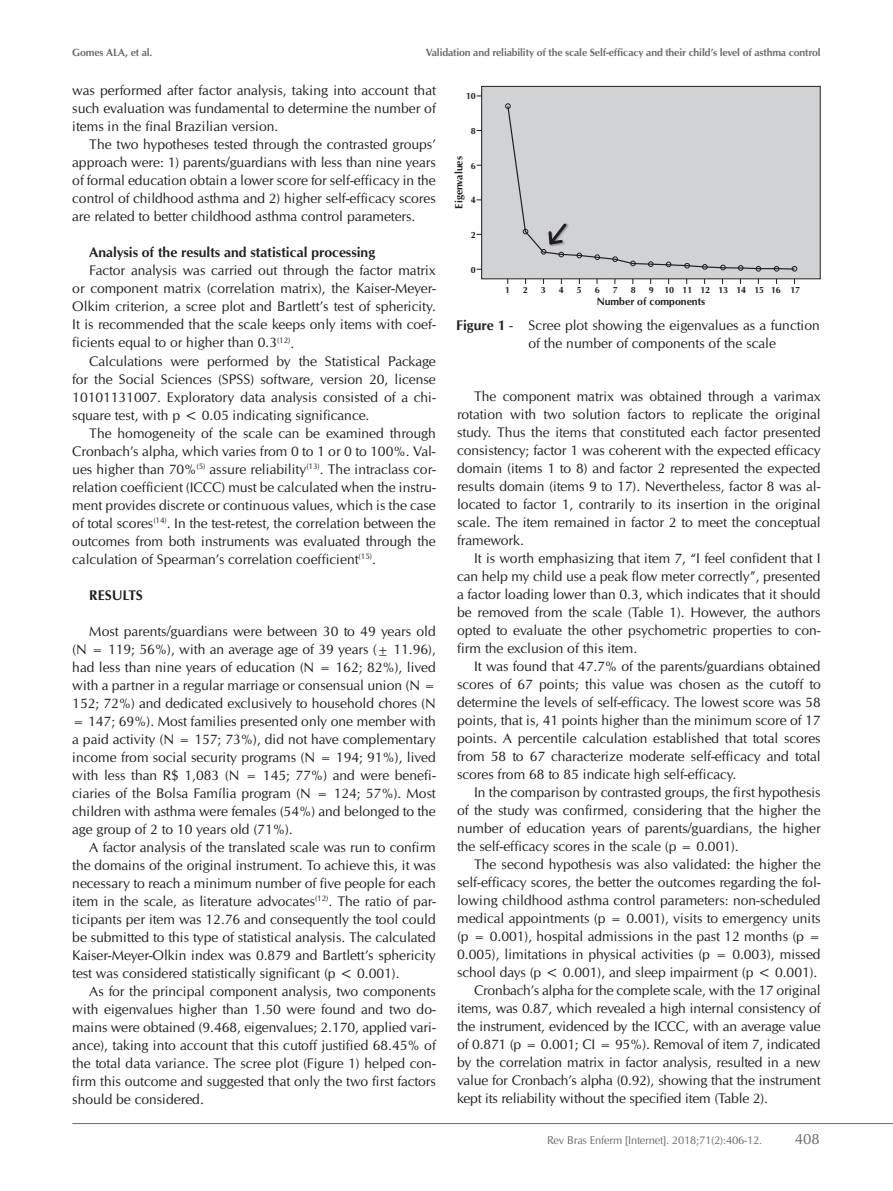
<style>
.page{position:relative;width:893px;height:1191px;background:#fff}
.page>*{position:absolute;margin:0;border:0;box-sizing:border-box;transform-origin:0 0}
.t1{font:15px "URW Classico";color:#6c6d70}
.t2{font:13.95px/18px "URW Classico";color:#231f20;text-align:justify}
.t3{font:700 13.95px "URW Classico";color:#231f20}
.t4{font:11.25px "URW Classico";letter-spacing:-.015em;color:#6c6d70}
.t5{font:700 10.5px "URW Classico";letter-spacing:-.015em;color:#6c6d70}
.t6{font:700 10.5px "URW Classico";color:#231f20}
.t7{font:700 9px "URW Classico";color:#231f20}
.s1{font-weight:700}
</style>
<div class="page">
<hr style="left:72px;top:1123px;width:821px;height:1px;background:#6c6d70">
<div style="left:482px;top:86px;width:338px;height:193px;background:#d1d2d4"></div>
<div style="left:481px;top:86px;width:340px;height:193px;border:1px solid #231f20"></div>
<svg style="left:505px;top:103px;width:6px;height:6px"></svg>
<svg style="left:507px;top:105px;width:289px;height:165px"></svg>
<svg style="left:541px;top:221px;width:28px;height:36px"></svg>
<p class="t5" style="left:72px;top:45px;width:82px">Gomes ALA, et al.</p>
<p class="t5" style="left:426px;top:45px;width:396px">Validation and reliability of the scale Self-efficacy and their child’s level of asthma control</p>
<p class="t2" style="left:72px;top:82px;width:365px">was performed after factor analysis, taking into account that such evaluation was fundamental to determine the number of items in the final Brazilian version.</p>
<p class="t2" style="left:72px;top:136px;width:365px;text-indent:17px">The two hypotheses tested through the contrasted groups’ approach were: 1) parents/guardians with less than nine years of formal education obtain a lower score for self-efficacy in the control of childhood asthma and 2) higher self-efficacy scores are related to better childhood asthma control parameters.</p>
<p class="t3" style="left:89px;top:244px;width:287px">Analysis of the results and statistical processing</p>
<p class="t2" style="left:72px;top:262px;width:365px;text-indent:17px">Factor analysis was carried out through the factor matrix or component matrix (correlation matrix), the Kaiser-Meyer-Olkim criterion, a scree plot and Bartlett’s test of sphericity.<br>It is recommended that the scale keeps only items with coef&shy;ficients equal to or higher than 0.3<sup>(12)</sup>.</p>
<p class="t2" style="left:72px;top:352px;width:365px;text-indent:17px">Calculations were performed by the Statistical Package for the Social Sciences (SPSS) software, version 20, license 10101131007. Exploratory data analysis consisted of a chi&shy;square test, with p &lt; 0.05 indicating significance.</p>
<p class="t2" style="left:72px;top:424px;width:365px;text-indent:17px">The homogeneity of the scale can be examined through Cronbach’s alpha, which varies from 0 to 1 or 0 to 100%. Val&shy;ues higher than 70%<sup>(5)</sup> assure reliability<sup>(13)</sup>. The intraclass cor&shy;relation coefficient (ICCC) must be calculated when the instru&shy;ment provides discrete or continuous values, which is the case of total scores<sup>(14)</sup>. In the test-retest, the correlation between the outcomes from both instruments was evaluated through the calculation of Spearman’s correlation coefficient<sup>(15)</sup>.</p>
<p class="t3" style="left:89px;top:586px;width:55px">RESULTS</p>
<p class="t2" style="left:72px;top:622px;width:365px;text-indent:17px">Most parents/guardians were between 30 to 49 years old (N = 119; 56%), with an average age of 39 years (± 11.96), had less than nine years of education (N = 162; 82%), lived with a partner in a regular marriage or consensual union (N = 152; 72%) and dedicated exclusively to household chores (N = 147; 69%). Most families presented only one member with a paid activity (N = 157; 73%), did not have complementary income from social security programs (N = 194; 91%), lived with less than R$ 1,083 (N = 145; 77%) and were benefi&shy;ciaries of the Bolsa Família program (N = 124; 57%). Most children with asthma were females (54%) and belonged to the age group of 2 to 10 years old (71%).</p>
<p class="t2" style="left:72px;top:838px;width:365px;text-indent:17px">A factor analysis of the translated scale was run to confirm the domains of the original instrument. To achieve this, it was necessary to reach a minimum number of five people for each item in the scale, as literature advocates<sup>(12)</sup>. The ratio of par&shy;ticipants per item was 12.76 and consequently the tool could be submitted to this type of statistical analysis. The calculated Kaiser-Meyer-Olkin index was 0.879 and Bartlett’s sphericity test was considered statistically significant (p &lt; 0.001).</p>
<p class="t2" style="left:72px;top:982px;width:365px;text-indent:17px">As for the principal component analysis, two components with eigenvalues higher than 1.50 were found and two do&shy;mains were obtained (9.468, eigenvalues; 2.170, applied vari&shy;ance), taking into account that this cutoff justified 68.45% of the total data variance. The scree plot (Figure 1) helped con&shy;firm this outcome and suggested that only the two first factors should be considered.</p>
<p class="t7" style="left:466px;top:91px;width:11px">10</p>
<p class="t7" style="left:471px;top:125px;width:6px">8</p>
<p class="t7" style="left:471px;top:160px;width:6px">6</p>
<p class="t7" style="left:471px;top:195px;width:6px">4</p>
<p class="t7" style="left:471px;top:229px;width:6px">2</p>
<p class="t7" style="left:471px;top:264px;width:6px">0</p>
<p class="t6" style="left:452px;top:209px;width:54px;rotate:-90deg">Eigenvalues</p>
<p class="t7" style="left:505px;top:284px;width:6px">1</p>
<p class="t7" style="left:523px;top:284px;width:6px">2</p>
<p class="t7" style="left:541px;top:284px;width:6px">3</p>
<p class="t7" style="left:559px;top:284px;width:6px">4</p>
<p class="t7" style="left:577px;top:284px;width:6px">5</p>
<p class="t7" style="left:595px;top:284px;width:6px">6</p>
<p class="t7" style="left:613px;top:284px;width:6px">7</p>
<p class="t7" style="left:631px;top:284px;width:6px">8</p>
<p class="t7" style="left:649px;top:284px;width:153px">9 10 11 12 13 14 15 16 17</p>
<p class="t2" style="left:529px;top:316px;width:293px;text-indent:-72px"><span class="s1">Figure 1</span> - Scree plot showing the eigenvalues as a function of the number of components of the scale</p>
<p class="t6" style="left:597px;top:295px;width:110px">Number of components</p>
<p class="t2" style="left:457px;top:387px;width:365px;text-indent:17px">The component matrix was obtained through a varimax rotation with two solution factors to replicate the original study. Thus the items that constituted each factor presented consistency; factor 1 was coherent with the expected efficacy domain (items 1 to 8) and factor 2 represented the expected results domain (items 9 to 17). Nevertheless, factor 8 was al&shy;located to factor 1, contrarily to its insertion in the original scale. The item remained in factor 2 to meet the conceptual framework.</p>
<p class="t2" style="left:457px;top:549px;width:365px;text-indent:17px">It is worth emphasizing that item 7, “I feel confident that I can help my child use a peak flow meter correctly”, presented a factor loading lower than 0.3, which indicates that it should be removed from the scale (Table 1). However, the authors opted to evaluate the other psychometric properties to con&shy;firm the exclusion of this item.</p>
<p class="t2" style="left:457px;top:657px;width:365px;text-indent:17px">It was found that 47.7% of the parents/guardians obtained scores of 67 points; this value was chosen as the cutoff to determine the levels of self-efficacy. The lowest score was 58 points, that is, 41 points higher than the minimum score of 17 points. A percentile calculation established that total scores from 58 to 67 characterize moderate self-efficacy and total scores from 68 to 85 indicate high self-efficacy.</p>
<p class="t2" style="left:457px;top:783px;width:365px;text-indent:17px">In the comparison by contrasted groups, the first hypothesis of the study was confirmed, considering that the higher the number of education years of parents/guardians, the higher the self-efficacy scores in the scale (p = 0.001).</p>
<p class="t2" style="left:474px;top:855px;width:348px">The second hypothesis was also validated: the higher the</p>
<p class="t2" style="left:457px;top:873px;width:365px">self-efficacy scores, the better the outcomes regarding the fol-</p>
<p class="t2" style="left:457px;top:891px;width:365px">lowing childhood asthma control parameters: non-scheduled</p>
<p class="t2" style="left:457px;top:909px;width:365px">medical appointments (p = 0.001), visits to emergency units</p>
<p class="t2" style="left:457px;top:927px;width:365px">(p = 0.001), hospital admissions in the past 12 months (p =</p>
<p class="t2" style="left:457px;top:945px;width:365px">0.005), limitations in physical activities (p = 0.003), missed</p>
<p class="t2" style="left:457px;top:963px;width:362px">school days (p &lt; 0.001), and sleep impairment (p &lt; 0.001).</p>
<p class="t2" style="left:474px;top:981px;width:348px">Cronbach’s alpha for the complete scale, with the 17 original</p>
<p class="t2" style="left:457px;top:999px;width:365px">items, was 0.87, which revealed a high internal consistency of</p>
<p class="t2" style="left:457px;top:1017px;width:365px">the instrument, evidenced by the ICCC, with an average value</p>
<p class="t2" style="left:457px;top:1035px;width:365px">of 0.871 (p = 0.001; CI = 95%). Removal of item 7, indicated</p>
<p class="t2" style="left:457px;top:1053px;width:365px">by the correlation matrix in factor analysis, resulted in a new</p>
<p class="t2" style="left:457px;top:1071px;width:365px">value for Cronbach’s alpha (0.92), showing that the instrument</p>
<p class="t2" style="left:457px;top:1089px;width:312px">kept its reliability without the specified item (Table 2).</p>
<p class="t4" style="left:547px;top:1133px;width:217px">Rev Bras Enferm [Internet]. 2018;71(2):406-12.</p>
<p class="t1" style="left:795px;top:1130px;width:26px">408</p>
</div>
